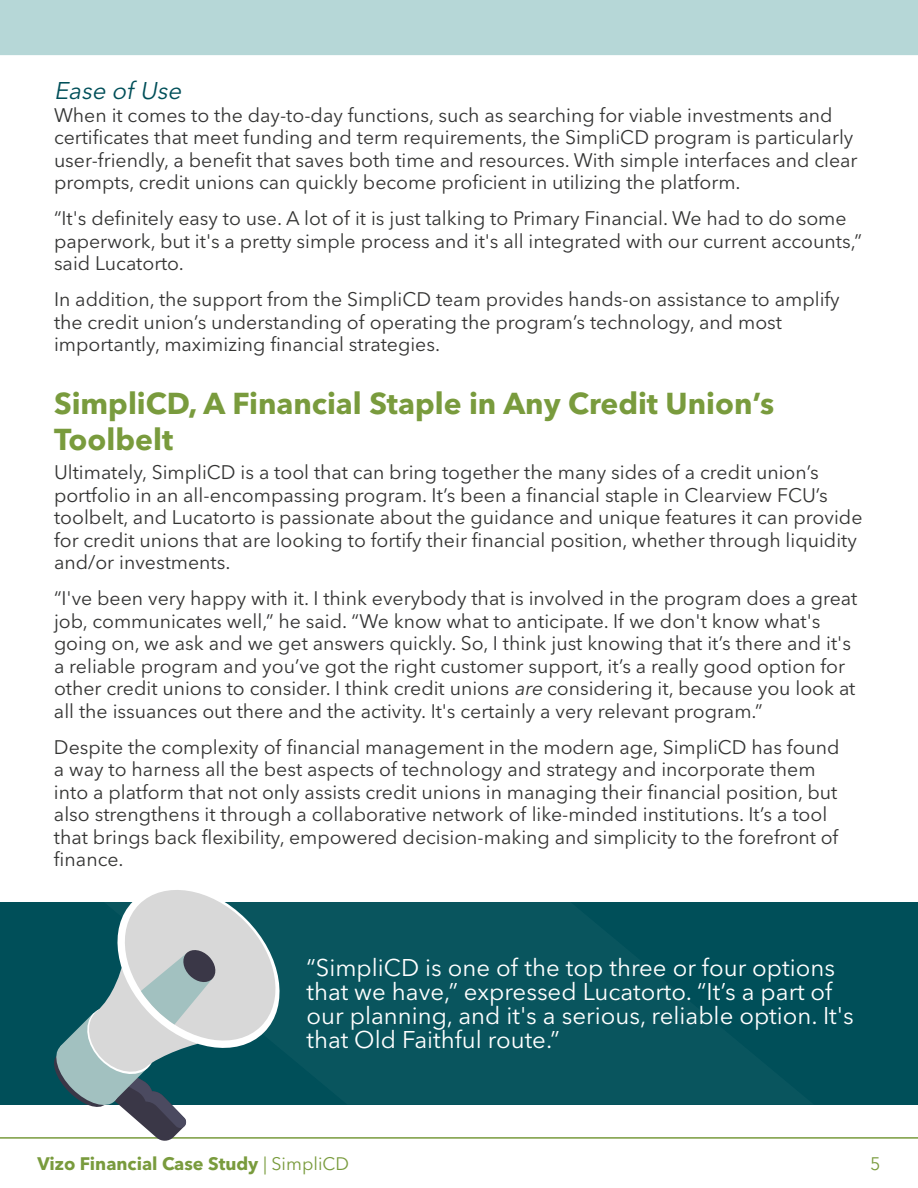
<style>
.page{position:relative;width:918px;height:1188px;background:#fff}
.page>*{position:absolute;margin:0;border:0;box-sizing:border-box;transform-origin:0 0}
.t1{font:700 30px/36px "Avenir Next LT Pro";color:#799b3d}
.t2{font:24px/24px "Avenir Next LT Pro";color:#fff}
.t3{font:italic 24px "Avenir Next LT Pro";color:#004f59}
.t4{font:19.5px/22.5px "Avenir Next LT Pro";color:#343433}
.t5{font:700 18px "Avenir Next LT Pro";color:#799b3d}
.t6{font:18px "Avenir Next LT Pro";color:#799b3d}
.s1{font-style:italic}
.s2{font-weight:400}
</style>
<div class="page">
<hr style="left:0;top:1137px;width:918px;height:2px;background:#799b3d">
<div style="left:1px;top:902px;width:917px;height:203px;background:#09555e"></div>
<div style="left:0;top:0;width:918px;height:55px;background:#b6d7d7"></div>
<svg style="left:50px;top:890px;width:240px;height:251px"></svg>
<p class="t3" style="left:54px;top:76px;width:134px">Ease of Use</p>
<p class="t4" style="left:54px;top:104px;width:805px">When it comes to the day-to-day functions, such as searching for viable investments and certificates that meet funding and term requirements, the SimpliCD program is particularly user-friendly, a benefit that saves both time and resources. With simple interfaces and clear prompts, credit unions can quickly become proficient in utilizing the platform.</p>
<p class="t4" style="left:54px;top:207px;width:809px">“It's definitely easy to use. A lot of it is just talking to Primary Financial. We had to do some paperwork, but it's a pretty simple process and it's all integrated with our current accounts,” said Lucatorto.</p>
<p class="t4" style="left:54px;top:288px;width:787px">In addition, the support from the SimpliCD team provides hands-on assistance to amplify the credit union’s understanding of operating the program’s technology, and most importantly, maximizing financial strategies.</p>
<h1 class="t1" style="left:54px;top:385px;width:722px">SimpliCD, A Financial Staple in Any Credit Union’s<br>Toolbelt</h1>
<p class="t4" style="left:54px;top:461px;width:810px">Ultimately, SimpliCD is a tool that can bring together the many sides of a credit union’s portfolio in an all-encompassing program. It’s been a financial staple in Clearview FCU’s toolbelt, and Lucatorto is passionate about the guidance and unique features it can provide for credit unions that are looking to fortify their financial position, whether through liquidity and/or investments.</p>
<p class="t4" style="left:54px;top:587px;width:805px">“I've been very happy with it. I think everybody that is involved in the program does a great job, communicates well,” he said. “We know what to anticipate. If we don't know what's going on, we ask and we get answers quickly. So, I think just knowing that it’s there and it's a reliable program and you’ve got the right customer support, it’s a really good option for other credit unions to consider. I think credit unions <span class="s1">are</span> considering it, because you look at all the issuances out there and the activity. It's certainly a very relevant program.”</p>
<p class="t4" style="left:54px;top:736px;width:787px">Despite the complexity of financial management in the modern age, SimpliCD has found a way to harness all the best aspects of technology and strategy and incorporate them into a platform that not only assists credit unions in managing their financial position, but also strengthens it through a collaborative network of like-minded institutions. It’s a tool that brings back flexibility, empowered decision-making and simplicity to the forefront of finance.</p>
<p class="t2" style="left:307px;top:955px;width:549px">“SimpliCD is one of the top three or four options that we have,” expressed Lucatorto. “It’s a part of our planning, and it's a serious, reliable option. It's that Old Faithful route.”</p>
<p class="t5" style="left:38px;top:1153px;width:313px">Vizo Financial Case Study <span class="s2">| SimpliCD</span></p>
<p class="t6" style="left:870px;top:1153px;width:12px">5</p>
</div>
